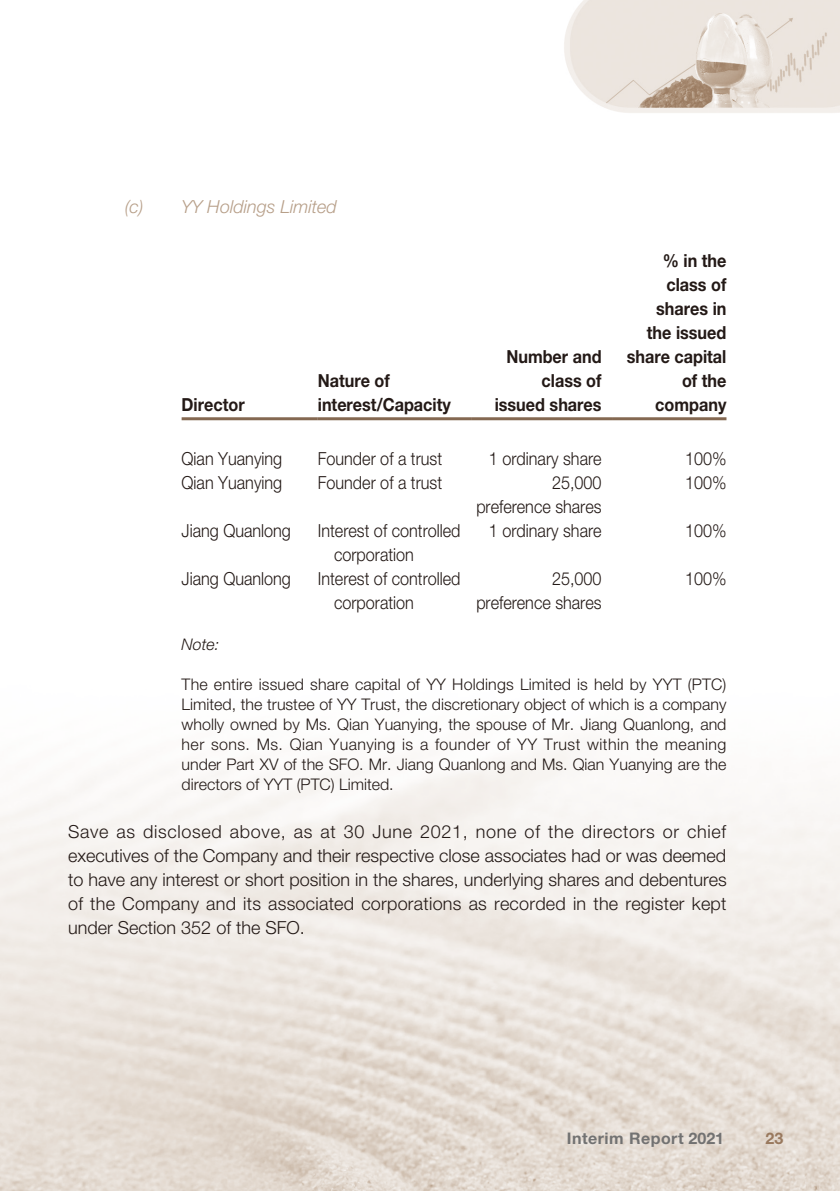
<style>
.page{position:relative;width:840px;height:1191px;background:#fff}
.page>*{position:absolute;margin:0;border:0;box-sizing:border-box;transform-origin:0 0}
.t1{font:300 18px/24px "Helvetica Neue LT Std";color:#231916;text-align:justify}
.t2{font:300 18px/24px "Helvetica Neue LT Std";color:#231916;text-align:right;scale:.9 1}
.t3{font:700 18px/24px "Helvetica Neue LT Std";color:#231916;text-align:right;scale:.9 1}
.t4{font:italic 300 18px "Helvetica Neue LT Std";color:#b79f89}
.t5{font:300 16px/20px "Helvetica Neue LT Std";color:#231916;text-align:justify}
.t6{font:700 16px "Helvetica Neue LT Std";letter-spacing:.03em;color:#727272}
.t7{font:italic 300 16px "Helvetica Neue LT Std";color:#231916}
.t8{font:700 16px "Helvetica Neue LT Std";color:#99795e}
</style>
<div class="page">
<img style="left:0;top:0;width:839px;height:1191px">
<hr style="left:181px;top:417px;width:136px;height:3px;background:#846851">
<hr style="left:317px;top:417px;width:154px;height:3px;background:#846851">
<hr style="left:471px;top:417px;width:141px;height:3px;background:#846851">
<hr style="left:612px;top:417px;width:114px;height:3px;background:#846851">
<p class="t4" style="left:125px;top:196px;width:213px">(c) YY Holdings Limited</p>
<p class="t3" style="left:181px;top:392px;width:71px">Director</p>
<p class="t3" style="left:317px;top:368px;width:149px;text-align:left">Nature of interest/Capacity</p>
<p class="t3" style="left:494px;top:344px;width:120px">Number and class of issued shares</p>
<p class="t3" style="left:626px;top:248px;width:112px">% in the class of shares in<br>the issued share capital of the company</p>
<p class="t2" style="left:181px;top:446px;width:113px">Qian Yuanying</p>
<p class="t2" style="left:317px;top:446px;width:140px">Founder of a trust</p>
<p class="t2" style="left:488px;top:446px;width:127px">1 ordinary share</p>
<p class="t2" style="left:684px;top:446px;width:48px">100%</p>
<p class="t2" style="left:181px;top:470px;width:113px">Qian Yuanying</p>
<p class="t2" style="left:317px;top:470px;width:140px">Founder of a trust</p>
<p class="t2" style="left:476px;top:470px;width:141px">25,000 preference shares</p>
<p class="t2" style="left:684px;top:470px;width:48px">100%</p>
<p class="t2" style="left:181px;top:518px;width:123px">Jiang Quanlong</p>
<p class="t2" style="left:334px;top:518px;width:142px;text-align:left;text-indent:-16px">Interest of controlled corporation</p>
<p class="t2" style="left:488px;top:518px;width:127px">1 ordinary share</p>
<p class="t2" style="left:684px;top:518px;width:48px">100%</p>
<p class="t2" style="left:181px;top:566px;width:123px">Jiang Quanlong</p>
<p class="t2" style="left:334px;top:566px;width:142px;text-align:left;text-indent:-16px">Interest of controlled corporation</p>
<p class="t2" style="left:476px;top:566px;width:141px">25,000 preference shares</p>
<p class="t2" style="left:684px;top:566px;width:48px">100%</p>
<p class="t7" style="left:181px;top:635px;width:39px">Note:</p>
<p class="t5" style="left:181px;top:674px;width:546px">The entire issued share capital of YY Holdings Limited is held by YYT (PTC)<br>Limited, the trustee of YY Trust, the discretionary object of which is a company wholly owned by Ms. Qian Yuanying, the spouse of Mr. Jiang Quanlong, and her sons. Ms. Qian Yuanying is a founder of YY Trust within the meaning under Part XV of the SFO. Mr. Jiang Quanlong and Ms. Qian Yuanying are the directors of YYT (PTC) Limited.</p>
<p class="t1" style="left:68px;top:819px;width:660px">Save as disclosed above, as at 30 June 2021, none of the directors or chief executives of the Company and their respective close associates had or was deemed to have any interest or short position in the shares, underlying shares and debentures of the Company and its associated corporations as recorded in the register kept under Section 352 of the SFO.</p>
<p class="t6" style="left:566px;top:1128px;width:159px">Interim Report 2021</p>
<p class="t8" style="left:765px;top:1128px;width:19px">23</p>
</div>
